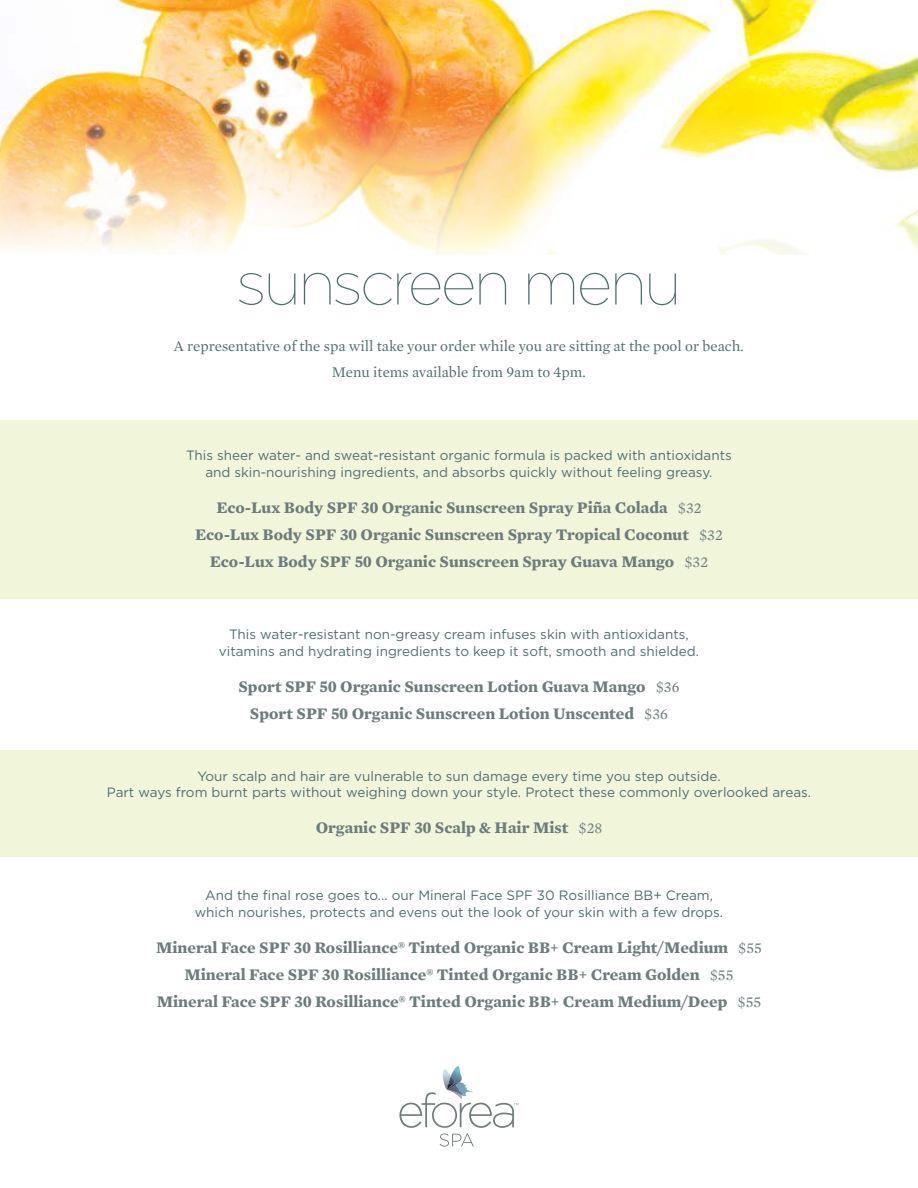
<style>
.page{position:relative;width:918px;height:1188px;background:#fff}
.page>*{position:absolute;margin:0;border:0;box-sizing:border-box;transform-origin:0 0}
.t1{font:100 61.95px "Gotham";letter-spacing:-.05em;color:#526d6f}
.t2{font:700 16.5px/27px "Mercury Tabular G1";color:#6d7b7c;text-align:center}
.t3{font:15px/25.5px "Mercury Tabular G1";color:#526d6f;text-align:center}
.t4{font:13.5px/16.5px "Gotham";color:#526d6f;text-align:center}
.s1{font-weight:400;font-size:15px}
</style>
<div class="page">
<img style="left:0;top:0;width:918px;height:255px">
<div style="left:0;top:420px;width:918px;height:178px;background:#f1f6db"></div>
<div style="left:0;top:750px;width:918px;height:106px;background:#f1f6db"></div>
<svg style="left:399px;top:1066px;width:120px;height:81px"></svg>
<h1 class="t1" style="left:236px;top:245px;width:447px">sunscreen menu</h1>
<p class="t3" style="left:174px;top:333px;width:572px">A representative of the spa will take your order while you are sitting at the pool or beach.<br>Menu items available from 9am to 4pm.</p>
<p class="t4" style="left:186px;top:447px;width:547px">This sheer water- and sweat-resistant organic formula is packed with antioxidants and skin-nourishing ingredients, and absorbs quickly without feeling greasy.</p>
<p class="t2" style="left:195px;top:493px;width:529px">Eco-Lux Body SPF 30 Organic Sunscreen Spray Piña Colada <span class="s1">$32<br></span>Eco-Lux Body SPF 30 Organic Sunscreen Spray Tropical Coconut <span class="s1">$32<br></span>Eco-Lux Body SPF 50 Organic Sunscreen Spray Guava Mango <span class="s1">$32</span></p>
<p class="t4" style="left:219px;top:626px;width:482px">This water-resistant non-greasy cream infuses skin with antioxidants, vitamins and hydrating ingredients to keep it soft, smooth and shielded.</p>
<p class="t2" style="left:239px;top:673px;width:442px">Sport SPF 50 Organic Sunscreen Lotion Guava Mango <span class="s1">$36<br></span>Sport SPF 50 Organic Sunscreen Lotion Unscented <span class="s1">$36</span></p>
<p class="t4" style="left:107px;top:768px;width:706px">Your scalp and hair are vulnerable to sun damage every time you step outside.<br>Part ways from burnt parts without weighing down your style. Protect these commonly overlooked areas.</p>
<p class="t2" style="left:316px;top:814px;width:288px">Organic SPF 30 Scalp &amp; Hair Mist <span class="s1">$28</span></p>
<p class="t4" style="left:195px;top:887px;width:530px">And the final rose goes to... our Mineral Face SPF 30 Rosilliance BB+ Cream, which nourishes, protects and evens out the look of your skin with a few drops.</p>
<p class="t2" style="left:156px;top:934px;width:607px">Mineral Face SPF 30 Rosilliance® Tinted Organic BB+ Cream Light/Medium <span class="s1">$55<br></span>Mineral Face SPF 30 Rosilliance® Tinted Organic BB+ Cream Golden <span class="s1">$55<br></span>Mineral Face SPF 30 Rosilliance® Tinted Organic BB+ Cream Medium/Deep <span class="s1">$55</span></p>
</div>
